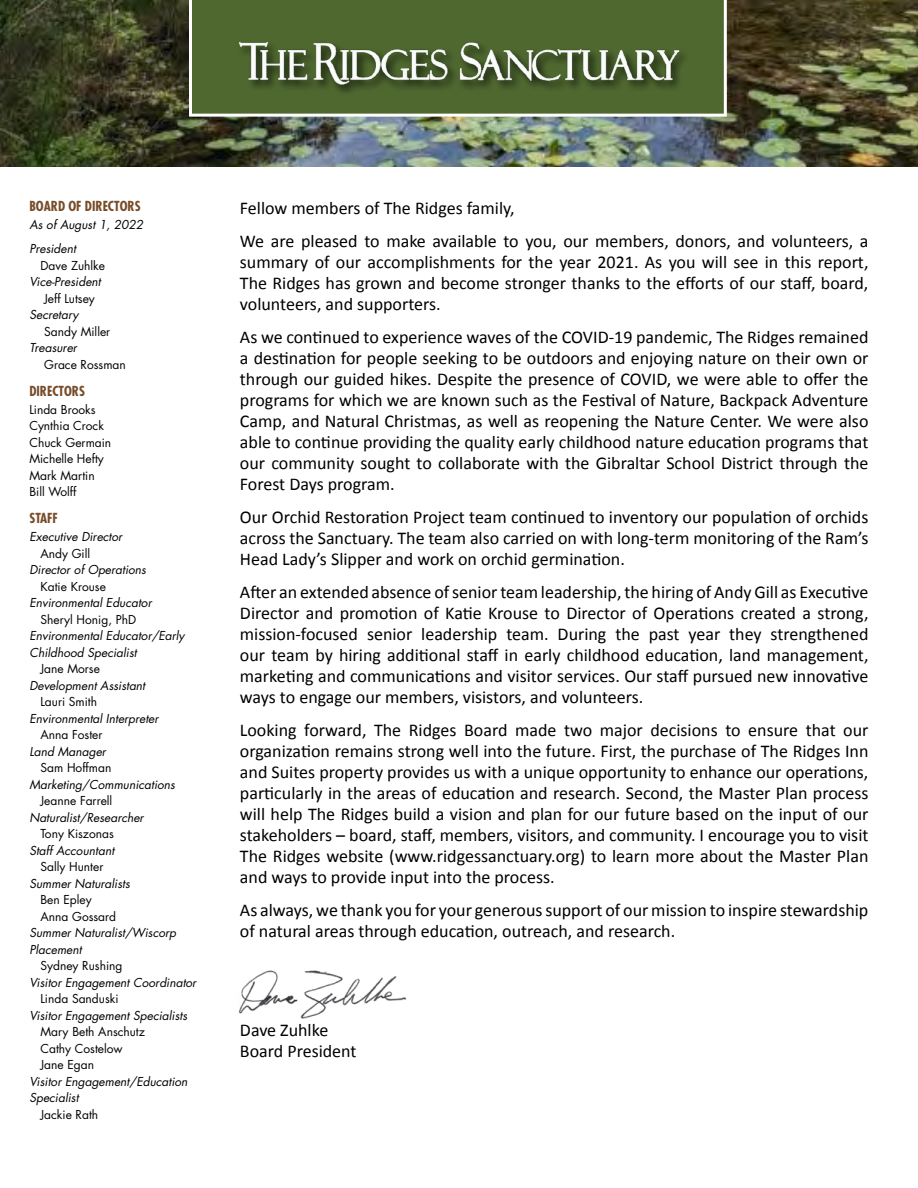
<style>
.page{position:relative;width:918px;height:1188px;background:#fff}
.page>*{position:absolute;margin:0;border:0;box-sizing:border-box;transform-origin:0 0}
.t1{font:18px/21px "Calibri";color:#000;text-align:justify}
.t2{font:700 condensed 13.5px "Futura";color:#774c29}
.t3{font:italic 12px/16.5px "Futura";color:#000}
.t4{font:12px/16.5px "Futura";color:#000}
</style>
<div class="page">
<img style="left:0;top:0;width:918px;height:167px">
<img style="left:238px;top:970px;width:169px;height:49px">
<svg style="left:189px;top:0;width:538px;height:117px;background:#647a49"></svg>
<div style="left:237px;top:39px;width:453px;height:58px;background:#4f6830"></div>
<img style="left:239px;top:0;width:440px;height:87px">
<p class="t2" style="left:29px;top:198px;width:113px">BOARD OF DIRECTORS</p>
<p class="t3" style="left:29px;top:213px;width:115px;line-height:24px">As of August 1, 2022<br>President</p>
<p class="t4" style="left:40px;top:257px;width:66px">Dave Zuhlke</p>
<p class="t3" style="left:29px;top:274px;width:73px">Vice-President</p>
<p class="t4" style="left:44px;top:290px;width:52px">Jeff Lutsey</p>
<p class="t3" style="left:29px;top:307px;width:51px">Secretary</p>
<p class="t4" style="left:44px;top:323px;width:68px">Sandy Miller</p>
<p class="t3" style="left:29px;top:340px;width:49px">Treasurer</p>
<p class="t4" style="left:44px;top:356px;width:83px">Grace Rossman</p>
<p class="t2" style="left:29px;top:383px;width:57px">DIRECTORS</p>
<p class="t4" style="left:29px;top:401px;width:83px">Linda Brooks<br>Cynthia Crock<br>Chuck Germain<br>Michelle Hefty<br>Mark Martin<br>Bill Wolff</p>
<p class="t2" style="left:29px;top:510px;width:30px">STAFF</p>
<p class="t3" style="left:29px;top:529px;width:94px">Executive Director</p>
<p class="t4" style="left:40px;top:545px;width:51px">Andy Gill</p>
<p class="t3" style="left:29px;top:562px;width:118px">Director of Operations</p>
<p class="t4" style="left:40px;top:578px;width:67px">Katie Krouse</p>
<p class="t3" style="left:29px;top:595px;width:124px">Environmental Educator</p>
<p class="t4" style="left:40px;top:611px;width:97px">Sheryl Honig, PhD</p>
<p class="t3" style="left:29px;top:628px;width:157px">Environmental Educator/Early<br>Childhood Specialist</p>
<p class="t4" style="left:40px;top:661px;width:61px">Jane Morse</p>
<p class="t3" style="left:29px;top:677px;width:117px">Development Assistant</p>
<p class="t4" style="left:40px;top:694px;width:58px">Lauri Smith</p>
<p class="t3" style="left:29px;top:710px;width:131px">Environmental Interpreter</p>
<p class="t4" style="left:40px;top:727px;width:64px">Anna Foster</p>
<p class="t3" style="left:29px;top:743px;width:78px">Land Manager</p>
<p class="t4" style="left:40px;top:760px;width:72px">Sam Hoffman</p>
<p class="t3" style="left:29px;top:776px;width:147px">Marketing/Communications</p>
<p class="t4" style="left:40px;top:793px;width:73px">Jeanne Farrell</p>
<p class="t3" style="left:29px;top:809px;width:116px">Naturalist/Researcher</p>
<p class="t4" style="left:40px;top:826px;width:75px">Tony Kiszonas</p>
<p class="t3" style="left:29px;top:842px;width:86px">Staff Accountant</p>
<p class="t4" style="left:40px;top:859px;width:64px">Sally Hunter</p>
<p class="t3" style="left:29px;top:875px;width:102px">Summer Naturalists</p>
<p class="t4" style="left:40px;top:892px;width:77px">Ben Epley<br>Anna Gossard</p>
<p class="t3" style="left:29px;top:925px;width:148px">Summer Naturalist/Wiscorp<br>Placement</p>
<p class="t4" style="left:40px;top:958px;width:84px">Sydney Rushing</p>
<p class="t3" style="left:29px;top:974px;width:168px">Visitor Engagement Coordinator</p>
<p class="t4" style="left:40px;top:991px;width:80px">Linda Sanduski</p>
<p class="t3" style="left:29px;top:1007px;width:159px">Visitor Engagement Specialists</p>
<p class="t4" style="left:40px;top:1024px;width:106px">Mary Beth Anschutz<br>Cathy Costelow<br>Jane Egan</p>
<p class="t3" style="left:29px;top:1073px;width:160px">Visitor Engagement/Education<br>Specialist</p>
<p class="t4" style="left:40px;top:1106px;width:59px">Jackie Rath</p>
<p class="t1" style="left:240px;top:191px;width:630px;line-height:33px">Fellow members of The Ridges family,<br>We are pleased to make available to you, our members, donors, and volunteers, a</p>
<p class="t1" style="left:240px;top:251px;width:630px">summary of our accomplishments for the year 2021. As you will see in this report, The Ridges has grown and become stronger thanks to the efforts of our staff, board, volunteers, and supporters.</p>
<p class="t1" style="left:240px;top:326px;width:630px">As we continued to experience waves of the COVID-19 pandemic, The Ridges remained a destination for people seeking to be outdoors and enjoying nature on their own or through our guided hikes. Despite the presence of COVID, we were able to offer the programs for which we are known such as the Festival of Nature, Backpack Adventure Camp, and Natural Christmas, as well as reopening the Nature Center. We were also able to continue providing the quality early childhood nature education programs that our community sought to collaborate with the Gibraltar School District through the Forest Days program.</p>
<p class="t1" style="left:240px;top:506px;width:630px">Our Orchid Restoration Project team continued to inventory our population of orchids across the Sanctuary. The team also carried on with long-term monitoring of the Ram’s Head Lady’s Slipper and work on orchid germination.</p>
<p class="t1" style="left:240px;top:581px;width:630px">After an extended absence of senior team leadership, the hiring of Andy Gill as Executive Director and promotion of Katie Krouse to Director of Operations created a strong, mission-focused senior leadership team. During the past year they strengthened our team by hiring additional staff in early childhood education, land management, marketing and communications and visitor services. Our staff pursued new innovative ways to engage our members, visistors, and volunteers.</p>
<p class="t1" style="left:240px;top:719px;width:630px">Looking forward, The Ridges Board made two major decisions to ensure that our organization remains strong well into the future. First, the purchase of The Ridges Inn and Suites property provides us with a unique opportunity to enhance our operations, particularly in the areas of education and research. Second, the Master Plan process will help The Ridges build a vision and plan for our future based on the input of our stakeholders – board, staff, members, visitors, and community. I encourage you to visit The Ridges website (www.ridgessanctuary.org) to learn more about the Master Plan and ways to provide input into the process.</p>
<p class="t1" style="left:240px;top:899px;width:630px">As always, we thank you for your generous support of our mission to inspire stewardship of natural areas through education, outreach, and research.</p>
<p class="t1" style="left:240px;top:1019px;width:118px">Dave Zuhlke<br>Board President</p>
</div>
